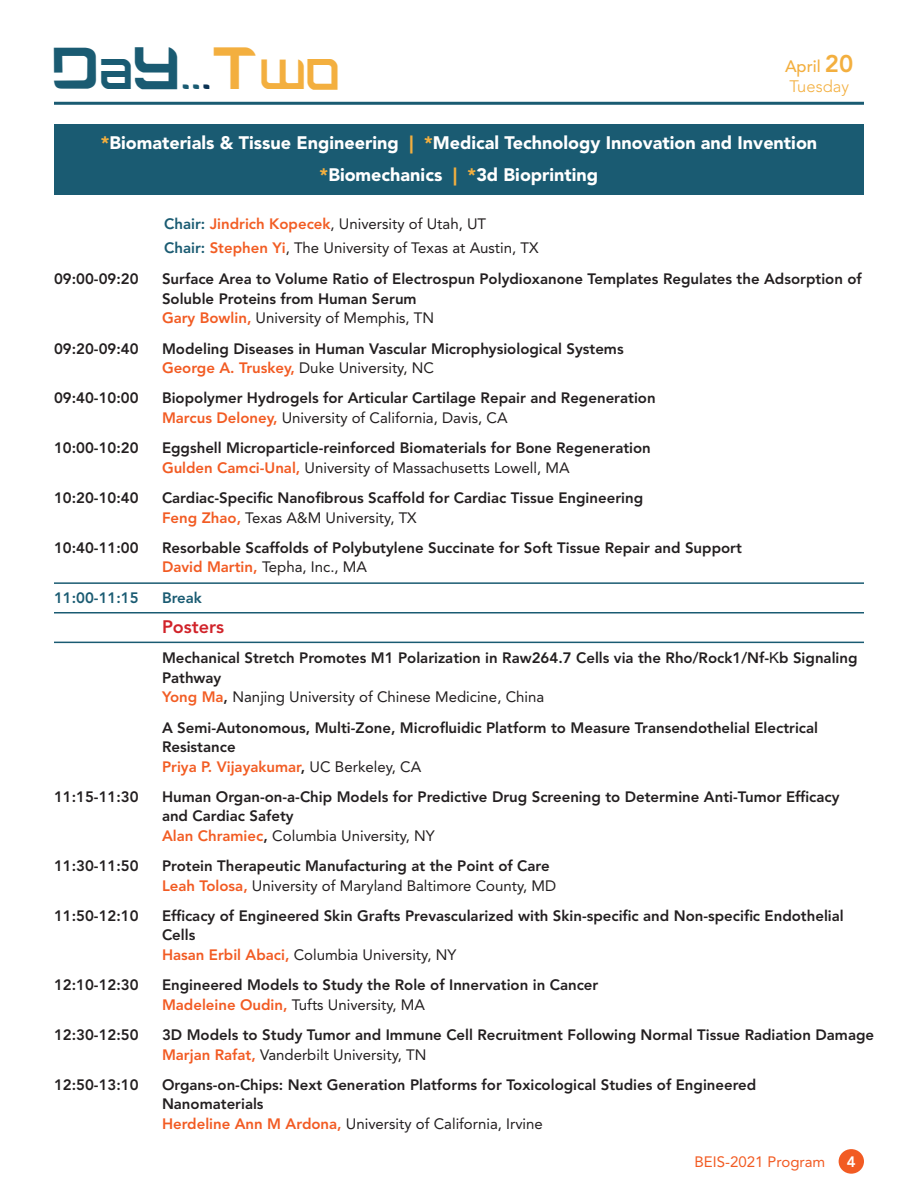
<style>
.page{position:relative;width:918px;height:1188px;background:#fff}
.page>*{position:absolute;margin:0;border:0;box-sizing:border-box;transform-origin:0 0}
.t1{font:48px "BLACKCAPS";color:#1a5b72}
.t2{font:900 18px "Avenir LT Std";color:#fff}
.t3{font:800 18px "Avenir LT Std";color:#d1232a}
.t4{font:500 16.5px "Avenir LT Std";color:#f3af3f}
.t5{font:300 16.5px "Avenir LT Std";color:#f3af3f}
.t6{font:800 15px/19.5px "Avenir LT Std";color:#231f20}
.t7{font:15px "Avenir LT Std";color:#231f20}
.t8{font:800 15px "Avenir LT Std";color:#1a5b72}
.t9{font:15px "Avenir LT Std";color:#f25b23}
.t10{font:800 15px "Avenir LT Std";color:#fff}
.s1{color:#0b3253}
.s2{color:#f3af3f}
.s3{font-weight:800;font-size:24px}
.s4{font-weight:800;color:#1a5b72}
.s5{font-weight:800;color:#f25d24}
.s6{color:#f25b23}
.s7{font-weight:400}
.s8{font-family:"Arial";font-weight:400}
.s9{color:#f25d24}
</style>
<div class="page">
<hr style="left:54px;top:102px;width:810px;height:3px;background:#1a5b72">
<div style="left:54px;top:124px;width:810px;height:71px;background:#1a5b72"></div>
<hr style="left:54px;top:582px;width:810px;height:2px;background:#1a5b72">
<hr style="left:54px;top:612px;width:810px;height:2px;background:#1a5b72">
<hr style="left:54px;top:642px;width:810px;height:1px;background:#1a5b72">
<div style="left:839px;top:1149px;width:25px;height:25px;background:#f25b23;border-radius:50%"></div>
<p class="t1" style="left:54px;top:42px;width:289px">DaY..<span class="s1">.</span><span class="s2">Two</span></p>
<p class="t4" style="left:785px;top:57px;width:70px">April <span class="s3">20</span></p>
<p class="t5" style="left:789px;top:77px;width:61px">Tuesday</p>
<p class="t2" style="left:101px;top:132px;width:718px"><span class="s2">*</span>Biomaterials &amp; Tissue Engineering <span class="s2">| *</span>Medical Technology Innovation and Invention</p>
<p class="t2" style="left:320px;top:163px;width:280px"><span class="s2">*</span>Biomechanics <span class="s2">| *</span>3d Bioprinting</p>
<p class="t7" style="left:164px;top:216px;width:324px"><span class="s4">Chair:</span> <span class="s5">Jindrich Kopecek</span>, University of Utah, UT</p>
<p class="t7" style="left:164px;top:239px;width:376px"><span class="s4">Chair:</span> <span class="s5">Stephen Yi</span>, The University of Texas at Austin, TX</p>
<p class="t6" style="left:54px;top:269px;width:86px">09:00-09:20</p>
<p class="t6" style="left:162px;top:269px;width:701px">Surface Area to Volume Ratio of Electrospun Polydioxanone Templates Regulates the Adsorption of<br>Soluble Proteins from Human Serum<br><span class="s6">Gary Bowlin,</span> <span class="s7">University of Memphis, TN</span></p>
<p class="t6" style="left:54px;top:339px;width:86px">09:20-09:40</p>
<p class="t6" style="left:162px;top:339px;width:463px">Modeling Diseases in Human Vascular Microphysiological Systems<br><span class="s6">George A. Truskey,</span> <span class="s7">Duke University, NC</span></p>
<p class="t6" style="left:54px;top:389px;width:86px">09:40-10:00</p>
<p class="t6" style="left:162px;top:389px;width:495px">Biopolymer Hydrogels for Articular Cartilage Repair and Regeneration<br><span class="s6">Marcus Deloney,</span> <span class="s7">University of California, Davis, CA</span></p>
<p class="t6" style="left:54px;top:438px;width:86px">10:00-10:20</p>
<p class="t6" style="left:162px;top:438px;width:490px">Eggshell Microparticle-reinforced Biomaterials for Bone Regeneration<br><span class="s6">Gulden Camci-Unal,</span> <span class="s7">University of Massachusetts Lowell, MA</span></p>
<p class="t6" style="left:54px;top:488px;width:86px">10:20-10:40</p>
<p class="t6" style="left:162px;top:488px;width:483px">Cardiac-Specific Nanofibrous Scaffold for Cardiac Tissue Engineering<br><span class="s6">Feng Zhao,</span> <span class="s7">Texas A&amp;M University, TX</span></p>
<p class="t6" style="left:54px;top:538px;width:86px">10:40-11:00</p>
<p class="t6" style="left:162px;top:538px;width:581px">Resorbable Scaffolds of Polybutylene Succinate for Soft Tissue Repair and Support<br><span class="s6">David Martin,</span> <span class="s7">Tepha, Inc., MA</span></p>
<p class="t8" style="left:54px;top:589px;width:86px">11:00-11:15</p>
<p class="t8" style="left:162px;top:589px;width:42px">Break</p>
<p class="t3" style="left:162px;top:616px;width:64px">Posters</p>
<p class="t6" style="left:162px;top:648px;width:697px">Mechanical Stretch Promotes M1 Polarization in Raw264.7 Cells via the Rho/Rock1/Nf-<span class="s8">Κ</span>b Signaling<br>Pathway<br><span class="s9">Yong Ma</span>, <span class="s7">Nanjing University of Chinese Medicine, China</span></p>
<p class="t6" style="left:162px;top:718px;width:658px">A Semi-Autonomous, Multi-Zone, Microfluidic Platform to Measure Transendothelial Electrical<br>Resistance<br><span class="s9">Priya P. Vijayakumar</span>, <span class="s7">UC Berkeley, CA</span></p>
<p class="t6" style="left:54px;top:787px;width:86px">11:15-11:30</p>
<p class="t6" style="left:162px;top:787px;width:679px">Human Organ-on-a-Chip Models for Predictive Drug Screening to Determine Anti-Tumor Efficacy and Cardiac Safety<br><span class="s9">Alan Chramiec</span>, <span class="s7">Columbia University, NY</span></p>
<p class="t6" style="left:54px;top:856px;width:86px">11:30-11:50</p>
<p class="t6" style="left:162px;top:856px;width:396px">Protein Therapeutic Manufacturing at the Point of Care<br><span class="s6">Leah Tolosa,</span> <span class="s7">University of Maryland Baltimore County, MD</span></p>
<p class="t6" style="left:54px;top:906px;width:86px">11:50-12:10</p>
<p class="t6" style="left:162px;top:906px;width:683px">Efficacy of Engineered Skin Grafts Prevascularized with Skin-specific and Non-specific Endothelial<br>Cells<br><span class="s6">Hasan Erbil Abaci,</span> <span class="s7">Columbia University, NY</span></p>
<p class="t6" style="left:54px;top:975px;width:86px">12:10-12:30</p>
<p class="t6" style="left:162px;top:975px;width:438px">Engineered Models to Study the Role of Innervation in Cancer<br><span class="s6">Madeleine Oudin,</span> <span class="s7">Tufts University, MA</span></p>
<p class="t6" style="left:54px;top:1025px;width:86px">12:30-12:50</p>
<p class="t6" style="left:162px;top:1025px;width:714px">3D Models to Study Tumor and Immune Cell Recruitment Following Normal Tissue Radiation Damage<br><span class="s6">Marjan Rafat,</span> <span class="s7">Vanderbilt University, TN</span></p>
<p class="t6" style="left:54px;top:1075px;width:86px">12:50-13:10</p>
<p class="t6" style="left:162px;top:1075px;width:596px">Organs-on-Chips: Next Generation Platforms for Toxicological Studies of Engineered<br>Nanomaterials<br><span class="s6">Herdeline Ann M Ardona,</span> <span class="s7">University of California, Irvine</span></p>
<p class="t9" style="left:694px;top:1153px;width:132px">BEIS-2021 Program</p>
<p class="t10" style="left:847px;top:1153px;width:10px">4</p>
</div>
